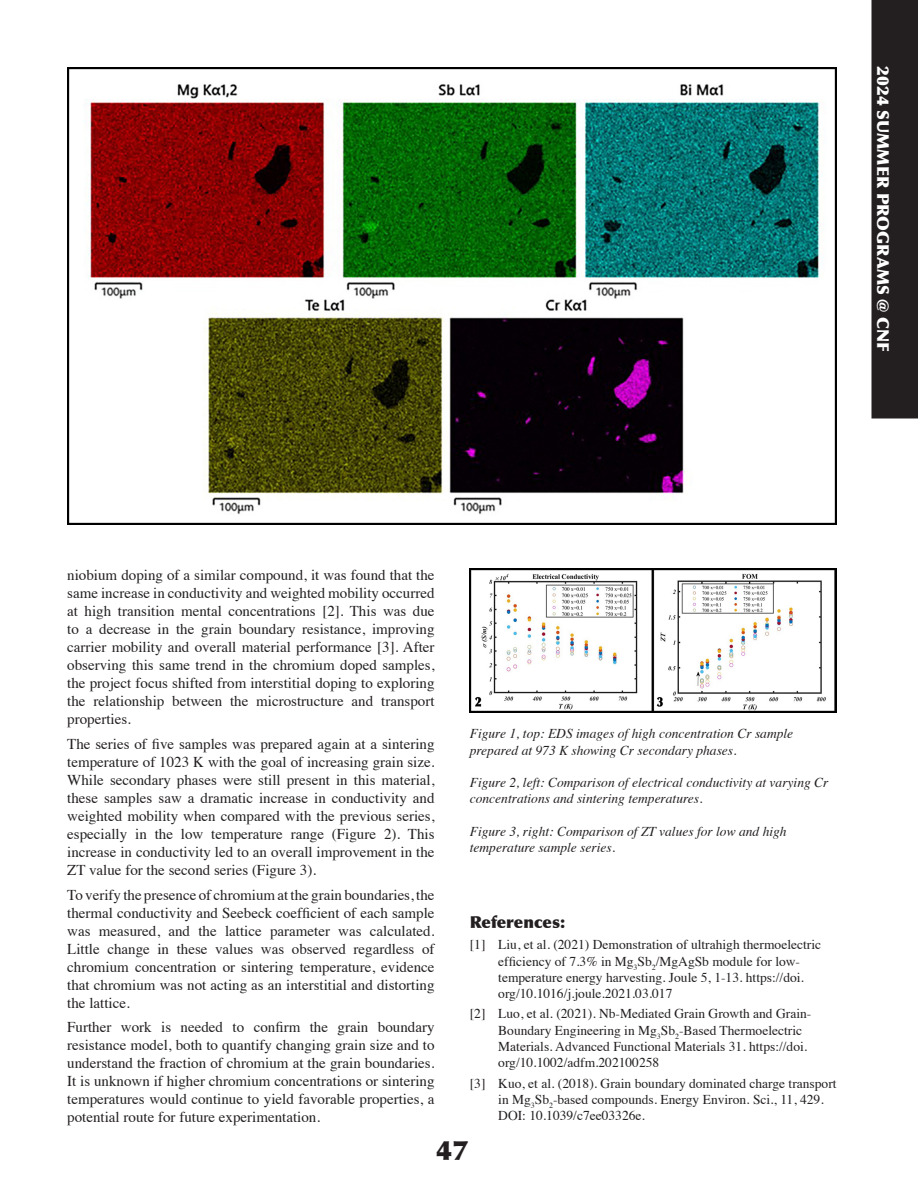
<style>
.page{position:relative;width:918px;height:1188px;background:#fff}
.page>*{position:absolute;margin:0;border:0;box-sizing:border-box;transform-origin:0 0}
.t1{font:900 27px "Optima";color:#231f20}
.t2{font:900 16.5px "Optima";color:#fff}
.BODY_HEADER{font:900 16.5px "Optima";color:#231f20}
.t3{font:15px/18px "Times";color:#231f20;text-align:justify}
.References{font:13.5px/16.2px "Times";color:#231f20}
.Captions{font:italic 13.5px/16.2px "Times";color:#231f20}
</style>
<div class="page">
<div style="left:872px;top:0;width:46px;height:418px;background:#231f20"></div>
<img style="left:67px;top:68px;width:770px;height:456px">
<img style="left:470px;top:569px;width:367px;height:143px">
<p class="t2" style="left:893px;top:66px;width:288px;rotate:90deg">2024 SUMMER PROGRAMS @ CNF</p>
<p class="t3" style="left:67px;top:565px;width:369px">niobium doping of a similar compound, it was found that the same increase in conductivity and weighted mobility occurred at high transition mental concentrations [2]. This was due to a decrease in the grain boundary resistance, improving carrier mobility and overall material performance [3]. After observing this same trend in the chromium doped samples, the project focus shifted from interstitial doping to exploring the relationship between the microstructure and transport properties.</p>
<p class="t3" style="left:67px;top:734px;width:369px">The series of five samples was prepared again at a sintering temperature of 1023 K with the goal of increasing grain size.<br>While secondary phases were still present in this material, these samples saw a dramatic increase in conductivity and weighted mobility when compared with the previous series, especially in the low temperature range (Figure 2). This increase in conductivity led to an overall improvement in the ZT value for the second series (Figure 3).</p>
<p class="t3" style="left:67px;top:884px;width:369px">To verify the presence of chromium at the grain boundaries, the thermal conductivity and Seebeck coefficient of each sample was measured, and the lattice parameter was calculated.<br>Little change in these values was observed regardless of chromium concentration or sintering temperature, evidence that chromium was not acting as an interstitial and distorting the lattice.</p>
<p class="t3" style="left:67px;top:1017px;width:369px">Further work is needed to confirm the grain boundary resistance model, both to quantify changing grain size and to understand the fraction of chromium at the grain boundaries.<br>It is unknown if higher chromium concentrations or sintering temperatures would continue to yield favorable properties, a potential route for future experimentation.</p>
<p class="Captions" style="left:470px;top:725px;width:325px">Figure 1, top: EDS images of high concentration Cr sample prepared at 973 K showing Cr secondary phases.</p>
<p class="Captions" style="left:470px;top:774px;width:360px">Figure 2, left: Comparison of electrical conductivity at varying Cr concentrations and sintering temperatures.</p>
<p class="Captions" style="left:470px;top:822px;width:318px">Figure 3, right: Comparison of ZT values for low and high temperature sample series.</p>
<p class="BODY_HEADER" style="left:470px;top:912px;width:97px">References:</p>
<p class="References" style="left:498px;top:936px;width:324px;text-indent:-28px">[1] Liu, et al. (2021) Demonstration of ultrahigh thermoelectric efficiency of 7.3% in Mg<sub>3</sub>Sb<sub>2</sub>/MgAgSb module for low&shy;temperature energy harvesting. Joule 5, 1-13. https://doi. org/10.1016/j.joule.2021.03.017</p>
<p class="References" style="left:498px;top:1005px;width:315px;text-indent:-28px">[2] Luo, et al. (2021). Nb-Mediated Grain Growth and Grain-Boundary Engineering in Mg<sub>3</sub>Sb<sub>2</sub>-Based Thermoelectric Materials. Advanced Functional Materials 31. https://doi. org/10.1002/adfm.202100258</p>
<p class="References" style="left:498px;top:1074px;width:340px;text-indent:-28px">[3] Kuo, et al. (2018). Grain boundary dominated charge transport in Mg<sub>3</sub>Sb<sub>2</sub>-based compounds. Energy Environ. Sci., 11, 429.<br>DOI: 10.1039/c7ee03326e.</p>
<h1 class="t1" style="left:436px;top:1134px;width:34px">47</h1>
</div>
